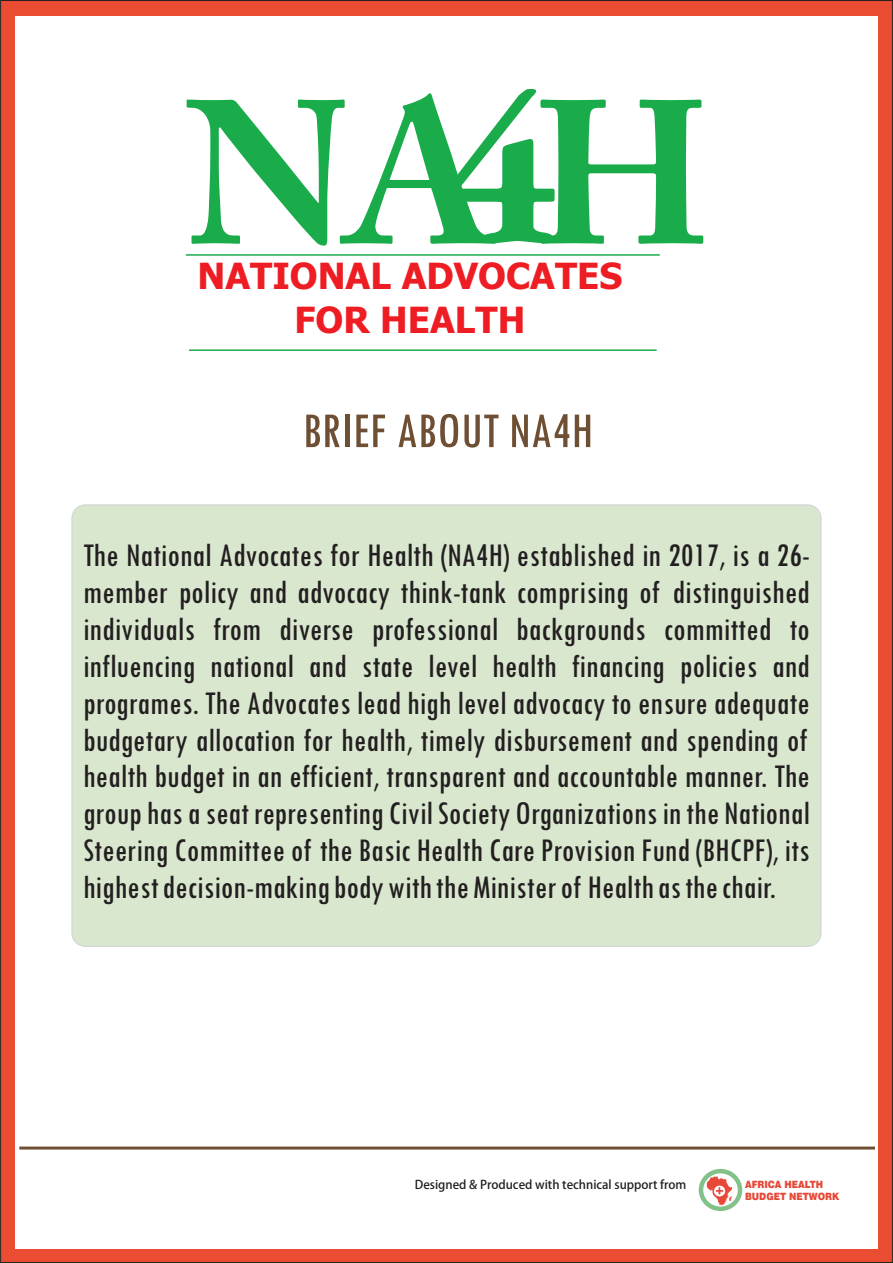
<style>
.page{position:relative;width:893px;height:1263px;background:#eb4d32}
.page>*{position:absolute;margin:0;border:0;box-sizing:border-box;transform-origin:0 0}
.t1{font:700 207.6px "Amethyst";color:#1aac4b}
.t2{font:700 202.05px "Adobe Caslon Pro";color:#1aac4b}
.t3{font:condensed 52.2px "Tw Cen";color:#6f4f34}
.t4{font:700 36.15px/43.7px "Tahoma";color:#ee1d23;text-align:center}
.t5{font:condensed 34.5px/36.9px "Tw Cen";color:#231f20;text-align:justify}
.t6{font:700 12px "Adobe Fan Heiti Std";color:#231f20}
.t7{font:900 10.05px/12px "Swiss 721 BT";color:#e74838;scale:.9 1}
</style>
<div class="page">
<div style="left:15px;top:16px;width:863px;height:1233px;background:#fff"></div>
<hr style="left:186px;top:254px;width:474px;height:2px;background:#1aac4b">
<hr style="left:189px;top:349px;width:468px;height:2px;background:#1aac4b">
<div style="left:72px;top:505px;width:749px;height:441px;background:#d8e7ce;border:1px solid #d1d2d4;border-radius:13px"></div>
<hr style="left:19px;top:1146px;width:856px;height:3px;background:#6f4f34">
<svg style="left:707px;top:1177px;width:25px;height:28px"></svg>
<div style="left:699px;top:1169px;width:43px;height:42px;border:4px solid #82c189;border-radius:50%"></div>
<h1 class="t1" style="left:442px;top:75px;width:118px">4</h1>
<h2 class="t2" style="left:186px;top:95px;width:526px">NA H</h2>
<p class="t4" style="left:198px;top:257px;width:426px">NATIONAL ADVOCATES<br>FOR HEALTH</p>
<h3 class="t3" style="left:303px;top:413px;width:292px">BRIEF ABOUT NA4H</h3>
<p class="t5" style="left:83px;top:540px;width:728px">The National Advocates for Health (NA4H) established in 2017, is a 26- member policy and advocacy think-tank comprising of distinguished individuals from diverse professional backgrounds committed to influencing national and state level health financing policies and programes. The Advocates lead high level advocacy to ensure adequate budgetary allocation for health, timely disbursement and spending of health budget in an efficient, transparent and accountable manner. The group has a seat representing Civil Society Organizations in the National Steering Committee of the Basic Health Care Provision Fund (BHCPF), its highest decision-making body with the Minister of Health as the chair.</p>
<p class="t6" style="left:415px;top:1178px;width:273px">Designed &amp; Produced with technical support from</p>
<p class="t7" style="left:745px;top:1179px;width:106px">AFRICA HEALTH<br>BUDGET NETWORK</p>
</div>
